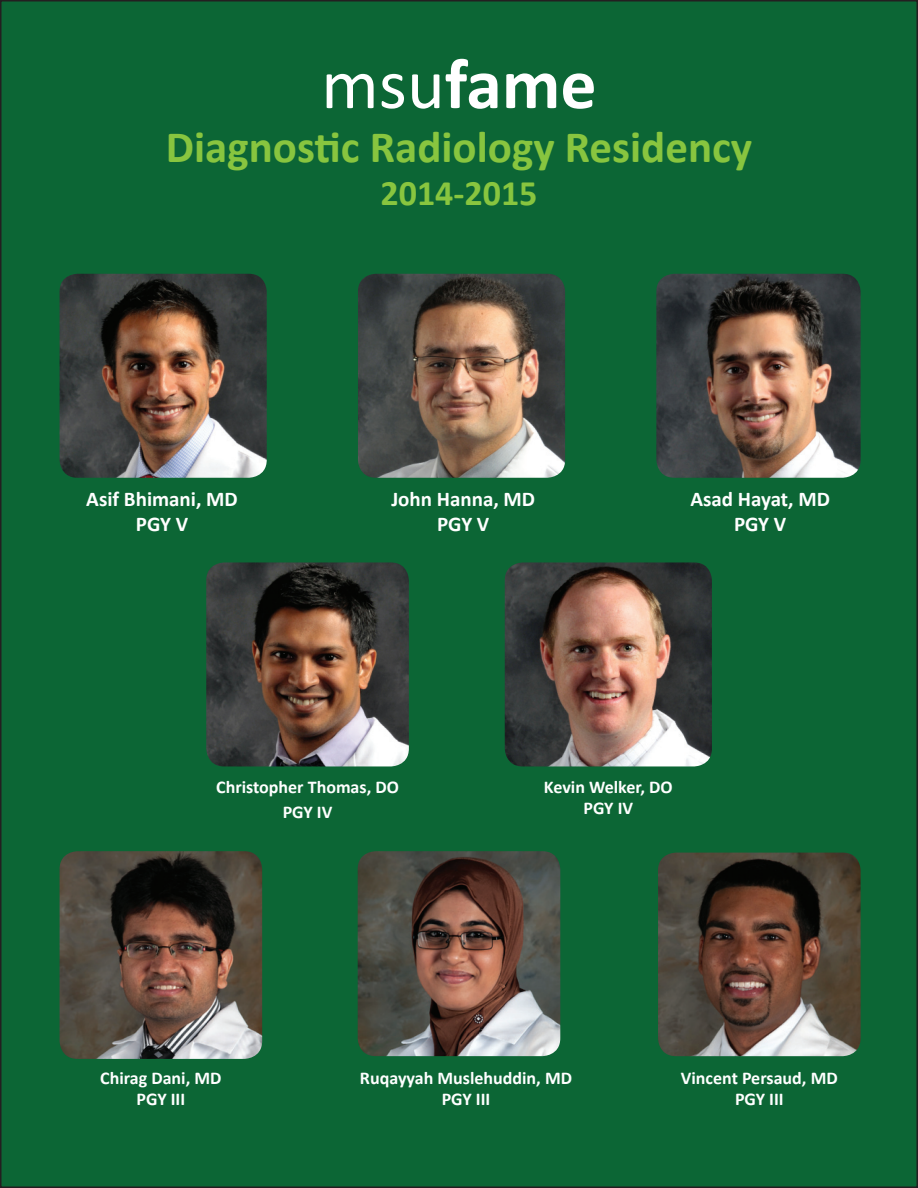
<style>
.page{position:relative;width:918px;height:1188px;background:#fff}
.page>*{position:absolute;margin:0;border:0;box-sizing:border-box;transform-origin:0 0}
.t1{font:700 72px "Calibri";color:#fff}
.t2{font:700 45px "Calibri";color:#88c53f}
.t3{font:700 36px "Calibri";color:#88c53f}
.t4{font:700 21px/25.2px "Calibri";color:#fff;text-align:center}
.t5{font:700 18px/21.6px "Calibri";color:#fff;text-align:center}
.s1{font-weight:400}
</style>
<div class="page">
<div style="left:1px;top:1px;width:916px;height:1186px;background:#0c6635"></div>
<img style="left:206px;top:562px;width:203px;height:204px">
<img style="left:505px;top:562px;width:207px;height:204px">
<img style="left:60px;top:274px;width:207px;height:204px">
<img style="left:358px;top:274px;width:207px;height:204px">
<img style="left:656px;top:274px;width:205px;height:204px">
<img style="left:60px;top:851px;width:202px;height:208px">
<img style="left:358px;top:851px;width:202px;height:205px">
<img style="left:658px;top:853px;width:203px;height:203px">
<h1 class="t1" style="left:321px;top:38px;width:277px"><span class="s1">msu</span>fame</h1>
<h2 class="t2" style="left:166px;top:118px;width:588px">Diagnostic Radiology Residency</h2>
<h3 class="t3" style="left:381px;top:170px;width:159px">2014-2015</h3>
<p class="t4" style="left:86px;top:487px;width:153px">Asif Bhimani, MD<br>PGY V</p>
<p class="t4" style="left:391px;top:487px;width:145px">John Hanna, MD<br>PGY V</p>
<p class="t4" style="left:690px;top:487px;width:141px">Asad Hayat, MD<br>PGY V</p>
<p class="t5" style="left:216px;top:774px;width:184px;line-height:25.2px">Christopher Thomas, DO<br>PGY IV</p>
<p class="t5" style="left:544px;top:776px;width:130px">Kevin Welker, DO<br>PGY IV</p>
<p class="t5" style="left:100px;top:1067px;width:123px">Chirag Dani, MD<br>PGY III</p>
<p class="t5" style="left:360px;top:1067px;width:214px">Ruqayyah Muslehuddin, MD<br>PGY III</p>
<p class="t5" style="left:681px;top:1067px;width:158px">Vincent Persaud, MD<br>PGY III</p>
</div>
